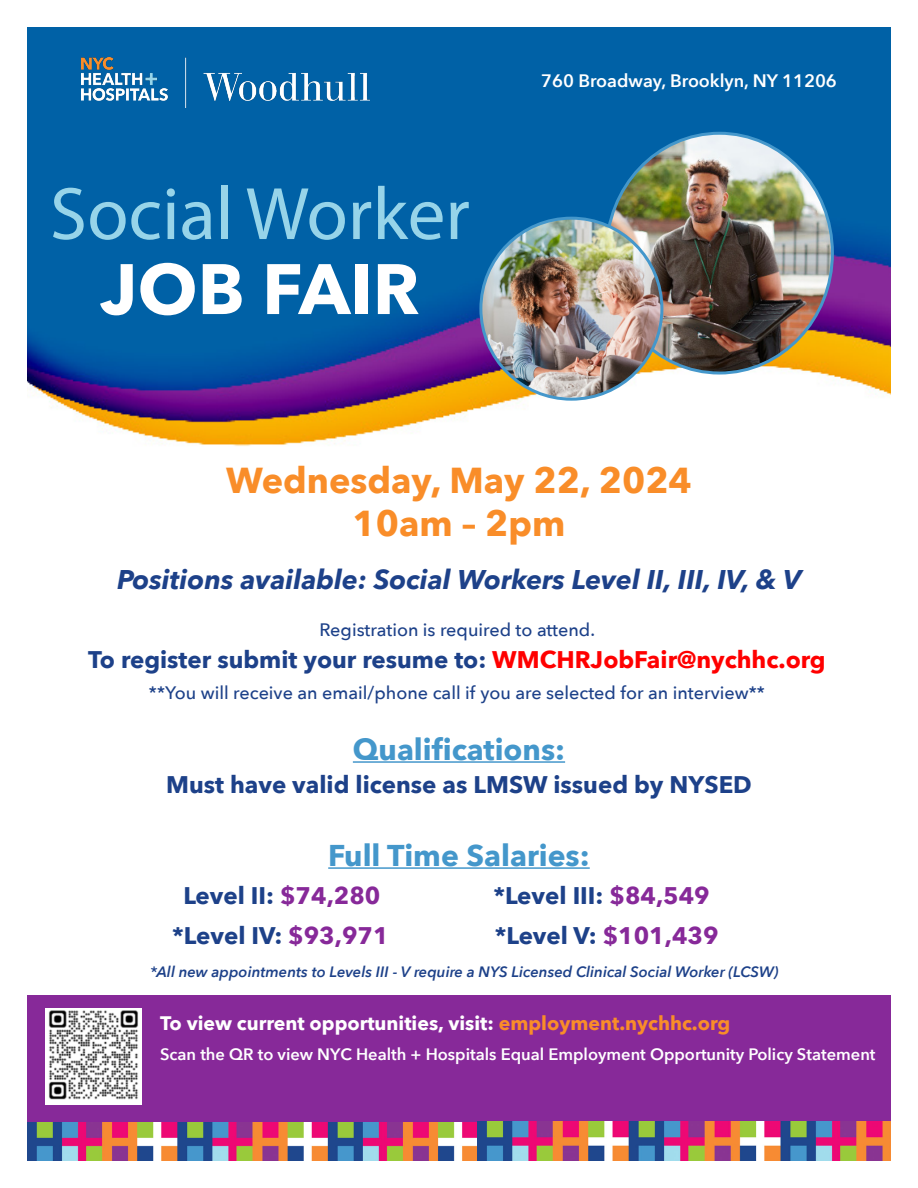
<style>
.page{position:relative;width:918px;height:1188px;background:#fff}
.page>*{position:absolute;margin:0;border:0;box-sizing:border-box;transform-origin:0 0}
.t1{font:75px "Myriad Pro";color:#97d4e9}
.t2{font:700 70.5px "Avenir Next";color:#fff}
.t3{font:700 36px "Avenir Next";color:#f98d29}
.t4{font:700 30px "Avenir Next";color:#4497cb}
.t5{font:italic 700 27px "Avenir Next";color:#1d4189}
.t6{font:700 24px "Avenir Next";color:#1d4189}
.t7{font:700 19.5px "Avenir Next";color:#fff}
.t8{font:500 18px "Avenir Next";color:#1d4189}
.t9{font:600 18px "Avenir Next";color:#fff}
.t10{font:600 16.5px "Avenir Next";color:#fff}
.t11{font:italic 600 15px "Avenir Next";color:#1d4189}
.s1{color:#f00}
.s2{color:#872999}
.s3{color:#f98d29}
</style>
<div class="page">
<div style="left:27px;top:996px;width:864px;height:146px;background:#872999"></div>
<img style="left:27px;top:27px;width:864px;height:419px">
<img style="left:606px;top:133px;width:226px;height:240px">
<img style="left:81px;top:58px;width:288px;height:49px">
<img style="left:27px;top:1122px;width:864px;height:39px">
<img style="left:481px;top:218px;width:181px;height:180px">
<hr style="left:353px;top:761px;width:212px;height:2px;background:#4497cb">
<hr style="left:328px;top:867px;width:262px;height:2px;background:#4497cb">
<img style="left:46px;top:1009px;width:96px;height:96px">
<p class="t1" style="left:50px;top:168px;width:421px">Social Worker</p>
<p class="t2" style="left:100px;top:228px;width:321px">JOB FAIR</p>
<p class="t9" style="left:541px;top:65px;width:297px">760 Broadway, Brooklyn, NY 11206</p>
<p class="t3" style="left:226px;top:449px;width:467px">Wednesday, May 22, 2024</p>
<p class="t3" style="left:353px;top:492px;width:214px">10am – 2pm</p>
<p class="t5" style="left:117px;top:556px;width:686px">Positions available: Social Workers Level II, III, IV, &amp; V</p>
<p class="t8" style="left:319px;top:615px;width:277px">Registration is required to attend.</p>
<p class="t6" style="left:88px;top:638px;width:739px">To register submit your resume to: <span class="s1">WMCHRJobFair@nychhc.org</span></p>
<p class="t8" style="left:149px;top:678px;width:618px">**You will receive an email/phone call if you are selected for an interview**</p>
<p class="t4" style="left:353px;top:723px;width:214px">Qualifications:</p>
<p class="t6" style="left:166px;top:764px;width:587px">Must have valid license as LMSW issued by NYSED</p>
<p class="t4" style="left:328px;top:829px;width:263px">Full Time Salaries:</p>
<p class="t6" style="left:183px;top:874px;width:199px">Level II: <span class="s2">$74,280</span></p>
<p class="t6" style="left:493px;top:874px;width:218px">*Level III: <span class="s2">$84,549</span></p>
<p class="t6" style="left:172px;top:915px;width:218px">*Level IV: <span class="s2">$93,971</span></p>
<p class="t6" style="left:495px;top:915px;width:225px">*Level V: <span class="s2">$101,439</span></p>
<p class="t11" style="left:150px;top:959px;width:630px">*All new appointments to Levels III - V require a NYS Licensed Clinical Social Worker (LCSW)</p>
<p class="t7" style="left:160px;top:1006px;width:572px">To view current opportunities, visit: <span class="s3">employment.nychhc.org</span></p>
<p class="t10" style="left:160px;top:1040px;width:717px">Scan the QR to view NYC Health + Hospitals Equal Employment Opportunity Policy Statement</p>
</div>
